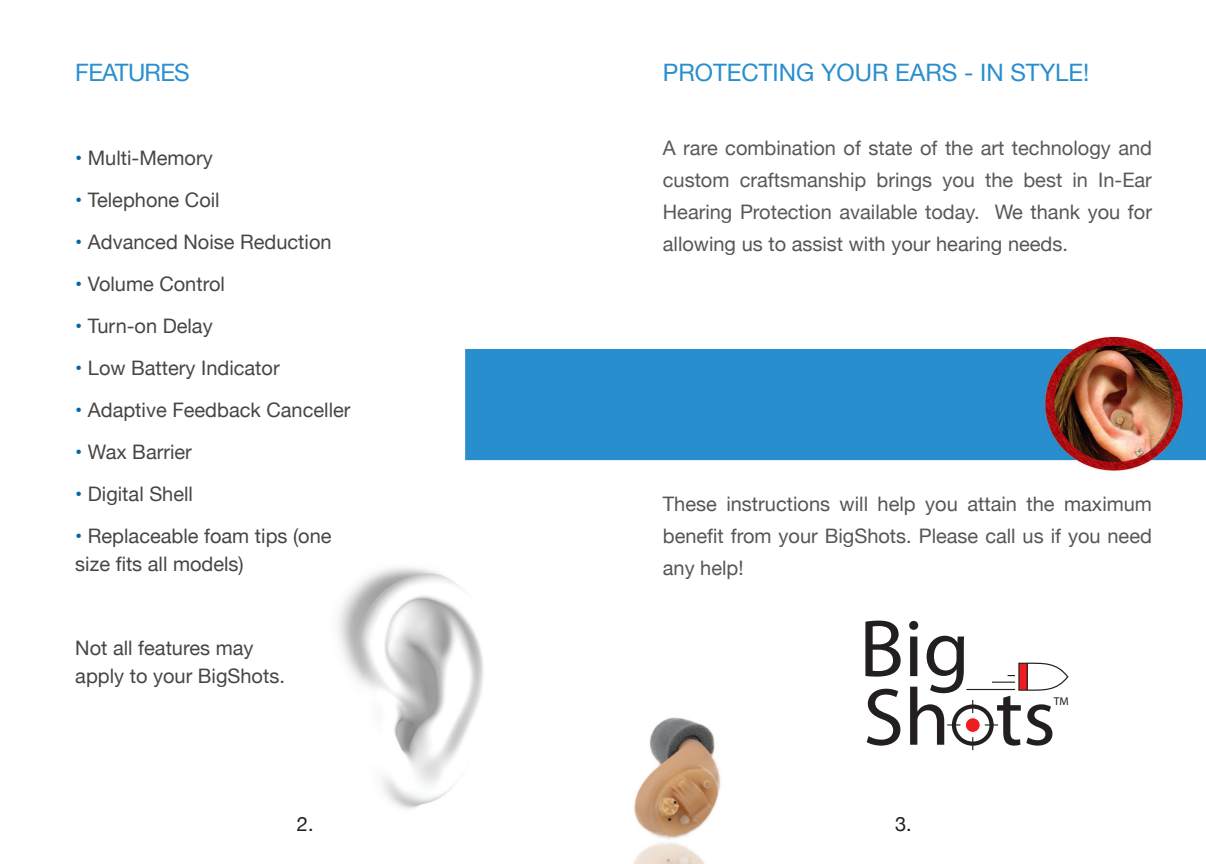
<style>
.page{position:relative;width:1206px;height:864px;background:#fff}
.page>*{position:absolute;margin:0;border:0;box-sizing:border-box;transform-origin:0 0}
.t1{font:81.8px/68.6px "Myriad Pro";color:#231f20}
.t2{font:24px "Helvetica Neue";color:#288ecd}
.t3{font:24px "Helvetica Neue";letter-spacing:-.03em;color:#2b8fce}
.t4{font:20px/28px "Helvetica Neue";color:#474644}
.t5{font:20px/32px "Helvetica Neue";color:#58595b;text-align:justify}
.t6{font:20px/32px "Helvetica Neue";color:#565655;text-align:justify}
.t7{font:20px "Helvetica Neue";color:#231f20}
.t8{font:11.4px "Myriad Pro";color:#231f20}
.s1{color:#0065ac}
.s2{color:#565655}
.s3{color:#fff}
</style>
<div class="page">
<img style="left:337px;top:349px;width:266px;height:460px">
<img style="left:603px;top:336px;width:603px;height:528px">
<hr style="left:966px;top:689px;width:49px;height:1px;background:#231f20">
<svg style="left:992px;top:682px;width:23px;height:1px"></svg>
<svg style="left:1026px;top:662px;width:44px;height:29px"></svg>
<div style="left:1019px;top:663px;width:8px;height:27px;background:#ee1d23"></div>
<svg style="left:985px;top:724px;width:13px;height:2px"></svg>
<svg style="left:947px;top:724px;width:13px;height:2px"></svg>
<div style="left:952px;top:704px;width:42px;height:42px;border:4px solid #231f20;border-radius:50%"></div>
<div style="left:965px;top:718px;width:15px;height:14px;background:#ee1d23;border-radius:50%"></div>
<div style="left:965px;top:718px;width:15px;height:15px;border:1px solid #fff;border-radius:50%"></div>
<svg style="left:972px;top:737px;width:1px;height:13px"></svg>
<svg style="left:972px;top:700px;width:1px;height:13px"></svg>
<p class="t3" style="left:75px;top:55px;width:116px">FEATURES</p>
<p class="t4" style="left:75px;top:145px;width:139px"><span class="s1">•</span> Multi-Memory</p>
<p class="t4" style="left:75px;top:187px;width:146px"><span class="s1">•</span> Telephone Coil</p>
<p class="t4" style="left:75px;top:229px;width:258px"><span class="s1">•</span> Advanced Noise Reduction</p>
<p class="t4" style="left:75px;top:271px;width:151px"><span class="s1">•</span> Volume Control</p>
<p class="t4" style="left:75px;top:313px;width:139px"><span class="s1">•</span> Turn-on Delay</p>
<p class="t4" style="left:75px;top:355px;width:206px"><span class="s1">•</span> Low Battery Indicator</p>
<p class="t4" style="left:75px;top:397px;width:277px"><span class="s1">•</span> Adaptive Feedback Canceller</p>
<p class="t4" style="left:75px;top:439px;width:118px"><span class="s1">•</span> Wax Barrier</p>
<p class="t4" style="left:75px;top:481px;width:119px"><span class="s1">•</span> Digital Shell</p>
<p class="t4" style="left:75px;top:523px;width:258px"><span class="s1">•</span> Replaceable foam tips (one size fits all models)</p>
<p class="t4" style="left:75px;top:635px;width:180px">Not all features may</p>
<p class="t4" style="left:75px;top:663px;width:211px">apply to your BigShots.</p>
<p class="t2" style="left:663px;top:55px;width:428px">PROTECTING YOUR EARS - IN STYLE!</p>
<p class="t5" style="left:663px;top:133px;width:491px">A rare combination of state of the art technology and custom craftsmanship brings you the best in In-Ear Hearing Protection available today. <span class="s2">We thank you for allowing us to assist with your hearing needs.</span></p>
<p class="t6" style="left:663px;top:489px;width:491px">These instructions will help you attain the maximum benefit from your BigShots. Please call us if you need any help!</p>
<p class="t1" style="left:859px;top:613px;width:198px">Big<br>Sh<span class="s3">o</span>ts</p>
<p class="t8" style="left:1054px;top:694px;width:16px">TM</p>
<p class="t7" style="left:297px;top:809px;width:18px">2.</p>
<p class="t7" style="left:895px;top:809px;width:18px">3.</p>
</div>
